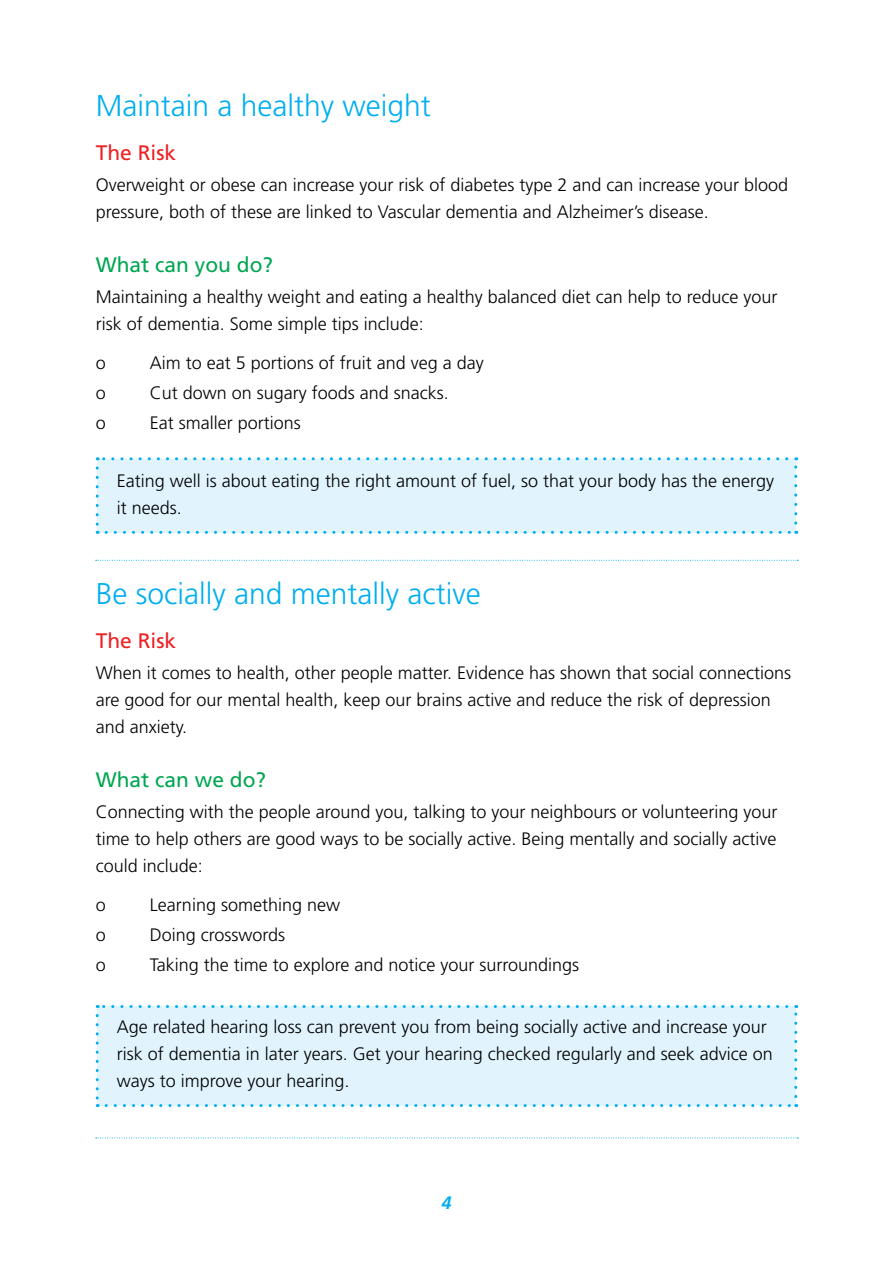
<style>
.page{position:relative;width:893px;height:1263px;background:#fff}
.page>*{position:absolute;margin:0;border:0;box-sizing:border-box;transform-origin:0 0}
.t1{font:300 30px "Frutiger";color:#00aeef}
.t2{font:21px "Frutiger";color:#00a651}
.t3{font:21px "Frutiger";color:#ed2124}
.t4{font:300 18px/27px "Frutiger";color:#000}
.t5{font:italic 700 18px "Frutiger";color:#00aeef}
</style>
<div class="page">
<div style="left:97px;top:459px;width:699px;height:73px;background:#e1f4fd"></div>
<svg style="left:96px;top:468px;width:3px;height:66px"></svg>
<svg style="left:106px;top:531px;width:691px;height:3px"></svg>
<svg style="left:794px;top:457px;width:3px;height:66px"></svg>
<svg style="left:97px;top:457px;width:690px;height:3px"></svg>
<div style="left:97px;top:1006px;width:699px;height:99px;background:#e1f4fd"></div>
<svg style="left:96px;top:1015px;width:3px;height:92px"></svg>
<svg style="left:106px;top:1104px;width:691px;height:3px"></svg>
<svg style="left:794px;top:1005px;width:3px;height:91px"></svg>
<svg style="left:97px;top:1005px;width:690px;height:3px"></svg>
<svg style="left:96px;top:560px;width:702px;height:1px"></svg>
<svg style="left:96px;top:1137px;width:702px;height:1px"></svg>
<h1 class="t1" style="left:96px;top:88px;width:337px">Maintain a healthy weight</h1>
<p class="t3" style="left:96px;top:140px;width:82px">The Risk</p>
<p class="t4" style="left:96px;top:171px;width:694px">Overweight or obese can increase your risk of diabetes type 2 and can increase your blood pressure, both of these are linked to Vascular dementia and Alzheimer’s disease.</p>
<p class="t2" style="left:96px;top:252px;width:179px">What can you do?</p>
<p class="t4" style="left:96px;top:284px;width:683px">Maintaining a healthy weight and eating a healthy balanced diet can help to reduce your risk of dementia. Some simple tips include:</p>
<p class="t4" style="left:96px;top:349px;width:12px">o</p>
<p class="t4" style="left:150px;top:349px;width:336px">Aim to eat 5 portions of fruit and veg a day</p>
<p class="t4" style="left:96px;top:379px;width:12px">o</p>
<p class="t4" style="left:150px;top:379px;width:301px">Cut down on sugary foods and snacks.</p>
<p class="t4" style="left:96px;top:409px;width:12px">o</p>
<p class="t4" style="left:150px;top:409px;width:153px">Eat smaller portions</p>
<p class="t4" style="left:117px;top:467px;width:659px">Eating well is about eating the right amount of fuel, so that your body has the energy it needs.</p>
<h1 class="t1" style="left:96px;top:576px;width:386px">Be socially and mentally active</h1>
<p class="t3" style="left:96px;top:628px;width:82px">The Risk</p>
<p class="t4" style="left:96px;top:659px;width:697px">When it comes to health, other people matter. Evidence has shown that social connections are good for our mental health, keep our brains active and reduce the risk of depression and anxiety.</p>
<p class="t2" style="left:96px;top:767px;width:172px">What can we do?</p>
<p class="t4" style="left:96px;top:798px;width:683px;text-align:justify">Connecting with the people around you, talking to your neighbours or volunteering your time to help others are good ways to be socially active. Being mentally and socially active could include:</p>
<p class="t4" style="left:96px;top:891px;width:12px">o</p>
<p class="t4" style="left:150px;top:891px;width:192px">Learning something new</p>
<p class="t4" style="left:96px;top:921px;width:12px">o</p>
<p class="t4" style="left:150px;top:921px;width:137px">Doing crosswords</p>
<p class="t4" style="left:96px;top:951px;width:12px">o</p>
<p class="t4" style="left:150px;top:951px;width:431px">Taking the time to explore and notice your surroundings</p>
<p class="t4" style="left:117px;top:1013px;width:657px">Age related hearing loss can prevent you from being socially active and increase your risk of dementia in later years. Get your hearing checked regularly and seek advice on ways to improve your hearing.</p>
<p class="t5" style="left:441px;top:1192px;width:12px">4</p>
</div>
